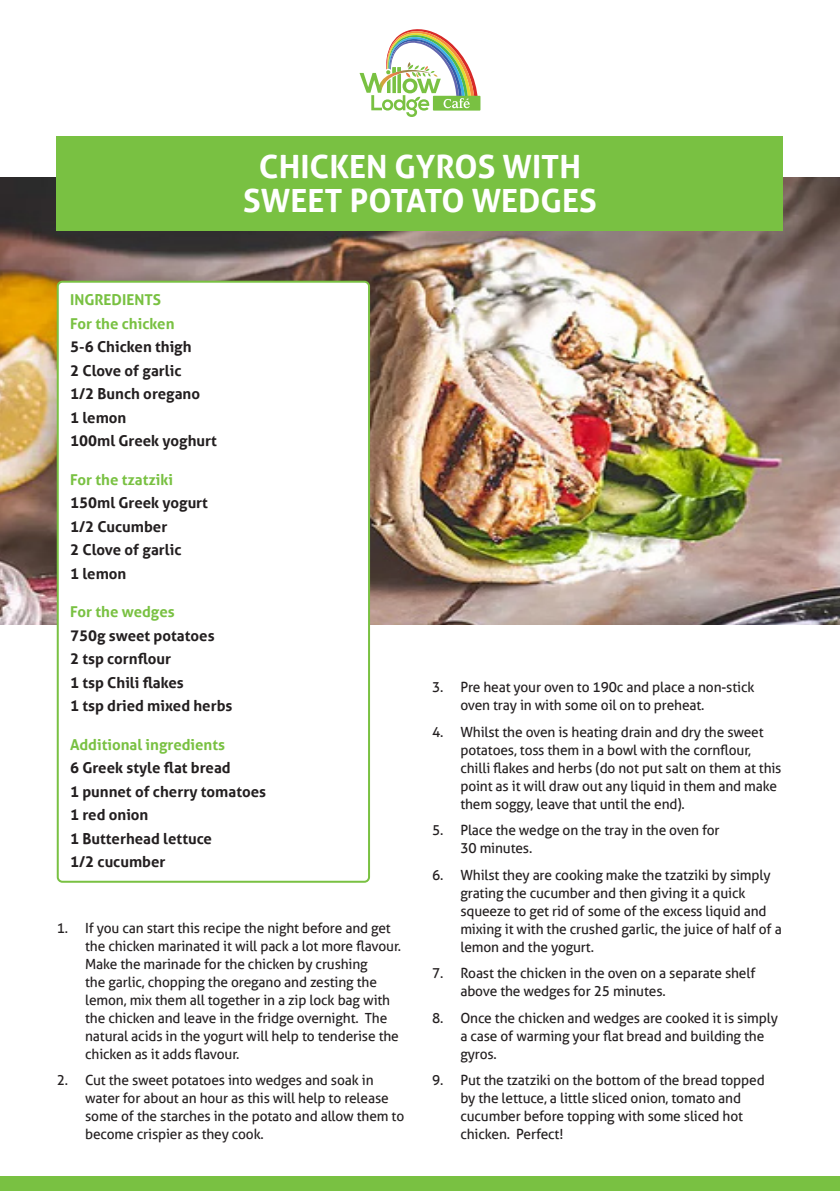
<style>
.page{position:relative;width:840px;height:1191px;background:#fff}
.page>*{position:absolute;margin:0;border:0;box-sizing:border-box;transform-origin:0 0}
.t1{font:700 32px/34px "Aller";color:#fff;text-align:center}
.ingredients_7_5{font:700 15px "Aller";color:#231f20}
.ingredients_7_5-2{font:700 15px "Aller";color:#79c142}
.body_8{font:14px/18px "Aller";letter-spacing:-.01em;color:#231f20}
</style>
<div class="page">
<div style="left:0;top:1176px;width:839px;height:15px;background:#79c142"></div>
<img style="left:0;top:178px;width:839px;height:447px">
<div style="left:57px;top:136px;width:725px;height:95px;background:#79c142"></div>
<div style="left:432px;top:96px;width:48px;height:15px;background:#79c142"></div>
<svg style="left:359px;top:29px;width:118px;height:88px"></svg>
<div style="left:58px;top:282px;width:311px;height:599px;background:#fff;border-radius:5px"></div>
<div style="left:57px;top:281px;width:313px;height:601px;border:2px solid #79c142;border-radius:5px"></div>
<p class="t1" style="left:243px;top:150px;width:354px">CHICKEN GYROS WITH<br>SWEET POTATO WEDGES</p>
<p class="ingredients_7_5-2" style="left:70px;top:290px;width:92px">INGREDIENTS</p>
<p class="ingredients_7_5-2" style="left:70px;top:314px;width:106px">For the chicken</p>
<p class="ingredients_7_5" style="left:70px;top:337px;width:123px">5-6 Chicken thigh</p>
<p class="ingredients_7_5" style="left:70px;top:361px;width:113px">2 Clove of garlic</p>
<p class="ingredients_7_5" style="left:70px;top:384px;width:131px">1/2 Bunch oregano</p>
<p class="ingredients_7_5" style="left:70px;top:408px;width:58px">1 lemon</p>
<p class="ingredients_7_5" style="left:70px;top:431px;width:148px">100ml Greek yoghurt</p>
<p class="ingredients_7_5-2" style="left:70px;top:470px;width:105px">For the tzatziki</p>
<p class="ingredients_7_5" style="left:70px;top:493px;width:139px">150ml Greek yogurt</p>
<p class="ingredients_7_5" style="left:70px;top:517px;width:99px">1/2 Cucumber</p>
<p class="ingredients_7_5" style="left:70px;top:540px;width:113px">2 Clove of garlic</p>
<p class="ingredients_7_5" style="left:70px;top:564px;width:58px">1 lemon</p>
<p class="ingredients_7_5-2" style="left:70px;top:602px;width:106px">For the wedges</p>
<p class="ingredients_7_5" style="left:70px;top:626px;width:146px">750g sweet potatoes</p>
<p class="ingredients_7_5" style="left:70px;top:649px;width:103px">2 tsp cornflour</p>
<p class="ingredients_7_5" style="left:70px;top:673px;width:115px">1 tsp Chili flakes</p>
<p class="ingredients_7_5" style="left:70px;top:696px;width:164px">1 tsp dried mixed herbs</p>
<p class="ingredients_7_5-2" style="left:70px;top:735px;width:156px">Additional ingredients</p>
<p class="ingredients_7_5" style="left:70px;top:758px;width:162px">6 Greek style flat bread</p>
<p class="ingredients_7_5" style="left:70px;top:782px;width:197px">1 punnet of cherry tomatoes</p>
<p class="ingredients_7_5" style="left:70px;top:806px;width:80px">1 red onion</p>
<p class="ingredients_7_5" style="left:70px;top:829px;width:143px">1 Butterhead lettuce</p>
<p class="ingredients_7_5" style="left:70px;top:853px;width:97px">1/2 cucumber</p>
<p class="body_8" style="left:85px;top:918px;width:317px;text-indent:-28px">1. If you can start this recipe the night before and get the chicken marinated it will pack a lot more flavour.<br>Make the marinade for the chicken by crushing<br>the garlic, chopping the oregano and zesting the lemon, mix them all together in a zip lock bag with the chicken and leave in the fridge overnight. The natural acids in the yogurt will help to tenderise the chicken as it adds flavour.</p>
<p class="body_8" style="left:85px;top:1071px;width:320px;text-indent:-28px">2. Cut the sweet potatoes into wedges and soak in water for about an hour as this will help to release some of the starches in the potato and allow them to become crispier as they cook.</p>
<p class="body_8" style="left:460px;top:678px;width:295px;text-indent:-28px">3. Pre heat your oven to 190c and place a non-stick oven tray in with some oil on to preheat.</p>
<p class="body_8" style="left:460px;top:722px;width:322px;text-indent:-28px">4. Whilst the oven is heating drain and dry the sweet potatoes, toss them in a bowl with the cornflour, chilli flakes and herbs (do not put salt on them at this point as it will draw out any liquid in them and make them soggy, leave that until the end).</p>
<p class="body_8" style="left:460px;top:821px;width:260px;text-indent:-28px">5. Place the wedge on the tray in the oven for<br>30 minutes.</p>
<p class="body_8" style="left:460px;top:865px;width:323px;text-indent:-28px">6. Whilst they are cooking make the tzatziki by simply grating the cucumber and then giving it a quick squeeze to get rid of some of the excess liquid and mixing it with the crushed garlic, the juice of half of a lemon and the yogurt.</p>
<p class="body_8" style="left:460px;top:964px;width:296px;text-indent:-28px">7. Roast the chicken in the oven on a separate shelf above the wedges for 25 minutes.</p>
<p class="body_8" style="left:460px;top:1008px;width:319px;text-indent:-28px">8. Once the chicken and wedges are cooked it is simply a case of warming your flat bread and building the gyros.</p>
<p class="body_8" style="left:460px;top:1071px;width:306px;text-indent:-28px">9. Put the tzatziki on the bottom of the bread topped by the lettuce, a little sliced onion, tomato and cucumber before topping with some sliced hot chicken. Perfect!</p>
</div>
